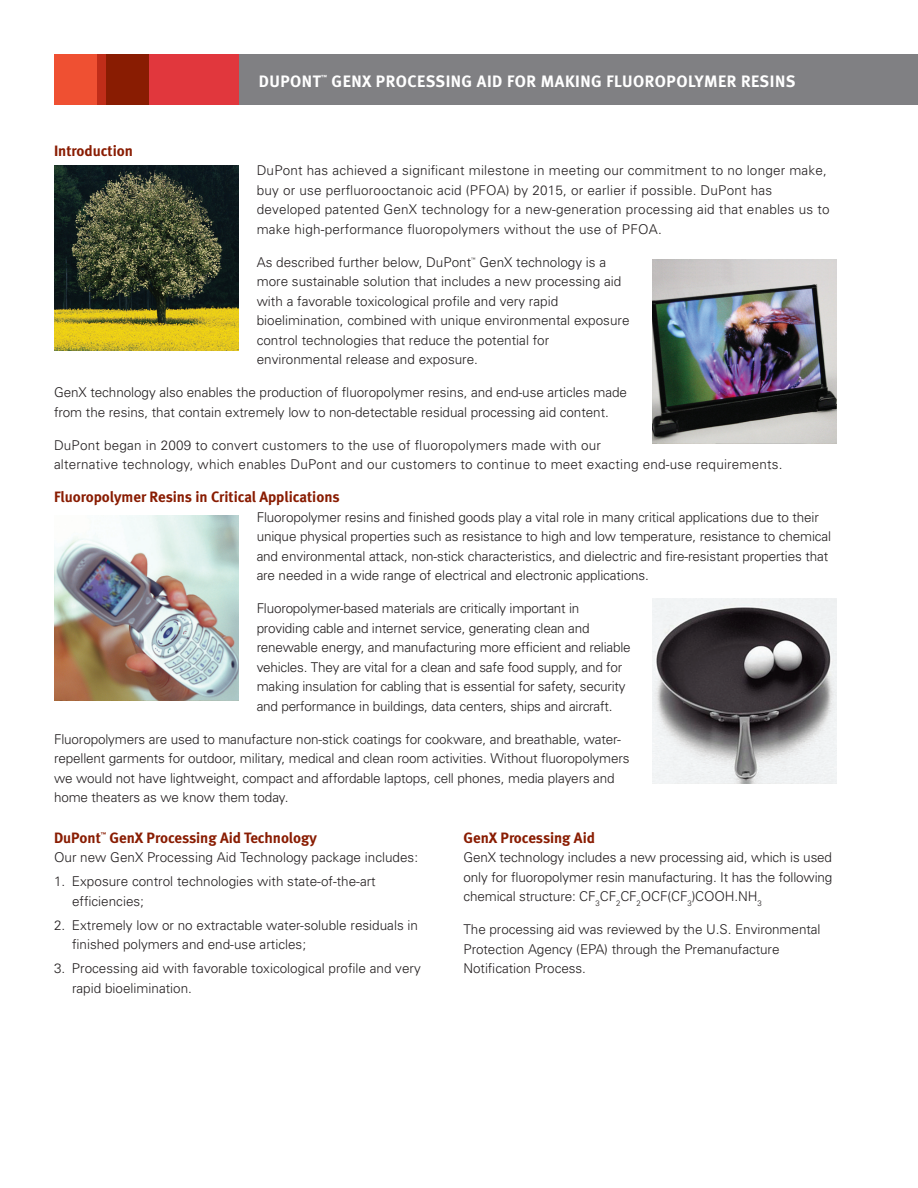
<style>
.page{position:relative;width:918px;height:1188px;background:#fff}
.page>*{position:absolute;margin:0;border:0;box-sizing:border-box;transform-origin:0 0}
.t1{font:700 16.5px "Meta";letter-spacing:.03em;color:#fff}
.Head{font:700 15px "Meta";color:#891c02}
.Body_1_lead{font:300 13.5px/19.5px "Univers";letter-spacing:-.005em;color:#231f20}
.Body_1_lead-2{font:300 13.5px/19.5px "Univers";letter-spacing:.015em;color:#231f20}
.Bullet_1{font:300 13.5px/19.5px "Univers";color:#231f20}
.Colon{font:300 13.5px "Univers";color:#231f20}
.t2{font:700 5.7px "Meta";color:#fff}
.Head-2{font:700 5.25px "Meta";color:#891c02}
.Body_1_lead-3{font:300 4.8px "Univers";color:#231f20}
</style>
<div class="page">
<img style="left:54px;top:516px;width:185px;height:184px">
<img style="left:54px;top:166px;width:185px;height:184px">
<img style="left:652px;top:599px;width:185px;height:184px">
<img style="left:652px;top:259px;width:185px;height:185px">
<div style="left:54px;top:54px;width:47px;height:51px;background:#ef5032"></div>
<div style="left:237px;top:54px;width:681px;height:51px;background:#808083"></div>
<div style="left:149px;top:54px;width:89px;height:51px;background:#e1373d"></div>
<div style="left:105px;top:54px;width:44px;height:51px;background:#891c02"></div>
<div style="left:97px;top:54px;width:8px;height:51px;background:#c02d19"></div>
<p class="Head" style="left:54px;top:142px;width:80px">Introduction</p>
<p class="t1" style="left:259px;top:71px;width:64px">DUPONT</p>
<p class="t2" style="left:321px;top:74px;width:7px">™</p>
<p class="t1" style="left:332px;top:71px;width:465px">GENX PROCESSING AID FOR MAKING FLUOROPOLYMER RESINS</p>
<p class="Body_1_lead-2" style="left:257px;top:160px;width:575px">DuPont has achieved a significant milestone in meeting our commitment to no longer make, buy or use perfluorooctanoic acid (PFOA) by 2015, or earlier if possible. DuPont has developed patented GenX technology for a new-generation processing aid that enables us to make high-performance fluoropolymers without the use of PFOA.</p>
<p class="Body_1_lead" style="left:257px;top:252px;width:216px">As described further below, DuPont</p>
<p class="Body_1_lead-3" style="left:471px;top:256px;width:6px">™</p>
<p class="Body_1_lead" style="left:257px;top:252px;width:374px;text-indent:223px">GenX technology is a more sustainable solution that includes a new processing aid with a favorable toxicological profile and very rapid bioelimination, combined with unique environmental exposure control technologies that reduce the potential for environmental release and exposure.</p>
<p class="Body_1_lead" style="left:54px;top:382px;width:575px">GenX technology also enables the production of fluoropolymer resins, and end-use articles made from the resins, that contain extremely low to non-detectable residual processing aid content.</p>
<p class="Body_1_lead-2" style="left:54px;top:435px;width:730px">DuPont began in 2009 to convert customers to the use of fluoropolymers made with our<br>alternative technology, which enables DuPont and our customers to continue to meet exacting end-use requirements.</p>
<p class="Head" style="left:54px;top:488px;width:287px">Fluoropolymer Resins in Critical Applications</p>
<p class="Body_1_lead" style="left:257px;top:507px;width:576px">Fluoropolymer resins and finished goods play a vital role in many critical applications due to their unique physical properties such as resistance to high and low temperature, resistance to chemical and environmental attack, non-stick characteristics, and dielectric and fire-resistant properties that are needed in a wide range of electrical and electronic applications.</p>
<p class="Body_1_lead" style="left:257px;top:598px;width:376px">Fluoropolymer-based materials are critically important in providing cable and internet service, generating clean and renewable energy, and manufacturing more efficient and reliable vehicles. They are vital for a clean and safe food supply, and for making insulation for cabling that is essential for safety, security and performance in buildings, data centers, ships and aircraft.</p>
<p class="Body_1_lead" style="left:54px;top:729px;width:577px">Fluoropolymers are used to manufacture non-stick coatings for cookware, and breathable, water&shy;repellent garments for outdoor, military, medical and clean room activities. Without fluoropolymers we would not have lightweight, compact and affordable laptops, cell phones, media players and home theaters as we know them today.</p>
<p class="Head" style="left:54px;top:829px;width:48px">DuPont</p>
<p class="Head-2" style="left:101px;top:831px;width:7px">™</p>
<p class="Head" style="left:110px;top:829px;width:209px">GenX Processing Aid Technology</p>
<p class="Colon" style="left:54px;top:849px;width:366px">Our new GenX Processing Aid Technology package includes:</p>
<p class="Bullet_1" style="left:72px;top:871px;width:305px;text-indent:-18px">1. Exposure control technologies with state-of-the-art efficiencies;</p>
<p class="Bullet_1" style="left:72px;top:915px;width:348px;text-indent:-18px">2. Extremely low or no extractable water-soluble residuals in finished polymers and end-use articles;</p>
<p class="Bullet_1" style="left:72px;top:958px;width:350px;text-indent:-18px">3. Processing aid with favorable toxicological profile and very rapid bioelimination.</p>
<p class="Head" style="left:464px;top:829px;width:133px">GenX Processing Aid</p>
<p class="Body_1_lead" style="left:464px;top:847px;width:370px;text-align:justify">GenX technology includes a new processing aid, which is used only for fluoropolymer resin manufacturing. It has the following chemical structure: CF<sub>3</sub>CF<sub>2</sub>CF<sub>2</sub>OCF(CF<sub>3</sub>)COOH.NH<sub>3</sub></p>
<p class="Body_1_lead" style="left:464px;top:919px;width:359px">The processing aid was reviewed by the U.S. Environmental<br>Protection Agency (EPA) through the Premanufacture<br>Notification Process.</p>
</div>
